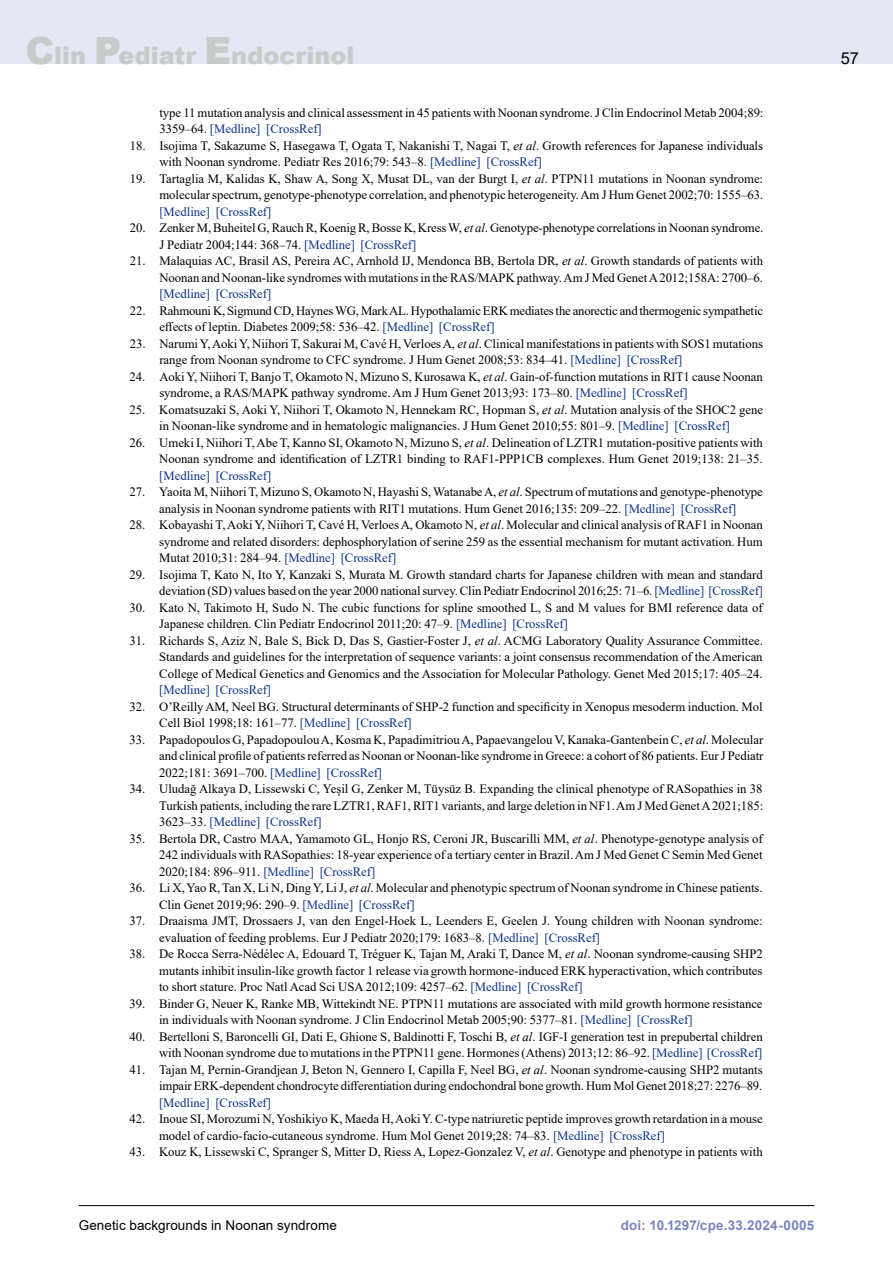
<style>
.page{position:relative;width:893px;height:1263px;background:#fff}
.page>*{position:absolute;margin:0;border:0;box-sizing:border-box;transform-origin:0 0}
.t1{font:900 24px "Arial";color:#c9caca}
.t2{font:16.5px "Arial";color:#000}
.t3{font:13.5px "Arial";letter-spacing:.005em;color:#000}
.t4{font:700 13.5px "Arial";letter-spacing:.015em;color:#7c86c1}
.t5{font:12.75px/16.5px "Times New Roman";letter-spacing:-.005em;color:#000}
.t6{font:12.75px "Times New Roman";letter-spacing:-.005em;color:#0c3388}
.s1{font-size:37.5px}
.s2{color:#0c3388}
.s3{font-style:italic}
</style>
<div class="page">
<div style="left:0;top:0;width:893px;height:64px;background:#e6e7f4"></div>
<hr style="left:79px;top:1205px;width:735px;height:1px;background:#000">
<h1 class="t1" style="left:26px;top:38px;width:330px"><span class="s1">C</span>lin <span class="s1">P</span>ediatr <span class="s1">E</span>ndocrinol</h1>
<p class="t5" style="left:159px;top:104px;width:606px">type 11 mutation analysis and clinical assessment in 45 patients with Noonan syndrome. J Clin Endocrinol Metab 2004;89:<br>3359–64. <span class="s2">[Medline] [CrossRef]</span></p>
<p class="t5" style="left:159px;top:137px;width:605px;text-indent:-30px">18. Isojima T, Sakazume S, Hasegawa T, Ogata T, Nakanishi T, Nagai T, <span class="s3">et al</span>. Growth references for Japanese individuals with Noonan syndrome. Pediatr Res 2016;79: 543–8. <span class="s2">[Medline] [CrossRef]</span></p>
<p class="t5" style="left:130px;top:170px;width:635px;text-align:right">19. Tartaglia M, Kalidas K, Shaw A, Song X, Musat DL, van der Burgt I, <span class="s3">et al</span>. PTPN11 mutations in Noonan syndrome: molecular spectrum, genotype-phenotype correlation, and phenotypic heterogeneity. Am J Hum Genet 2002;70: 1555–63.</p>
<p class="t6" style="left:159px;top:203px;width:113px">[Medline] [CrossRef]</p>
<p class="t5" style="left:159px;top:219px;width:606px;text-indent:-30px">20. Zenker M, Buheitel G, Rauch R, Koenig R, Bosse K, Kress W, <span class="s3">et al</span>. Genotype-phenotype correlations in Noonan syndrome.<br>J Pediatr 2004;144: 368–74. <span class="s2">[Medline] [CrossRef]</span></p>
<p class="t5" style="left:130px;top:252px;width:635px;text-align:right">21. Malaquias AC, Brasil AS, Pereira AC, Arnhold IJ, Mendonca BB, Bertola DR, <span class="s3">et al</span>. Growth standards of patients with<br>Noonan and Noonan-like syndromes with mutations in the RAS/MAPK pathway. Am J Med Genet A 2012;158A: 2700–6.</p>
<p class="t6" style="left:159px;top:285px;width:113px">[Medline] [CrossRef]</p>
<p class="t5" style="left:159px;top:302px;width:605px;text-indent:-30px">22. Rahmouni K, Sigmund CD, Haynes WG, Mark AL. Hypothalamic ERK mediates the anorectic and thermogenic sympathetic effects of leptin. Diabetes 2009;58: 536–42. <span class="s2">[Medline] [CrossRef]</span></p>
<p class="t5" style="left:159px;top:335px;width:605px;text-indent:-30px">23. Narumi Y, Aoki Y, Niihori T, Sakurai M, Cavé H, Verloes A, <span class="s3">et al</span>. Clinical manifestations in patients with SOS1 mutations range from Noonan syndrome to CFC syndrome. J Hum Genet 2008;53: 834–41. <span class="s2">[Medline] [CrossRef]</span></p>
<p class="t5" style="left:159px;top:368px;width:605px;text-indent:-30px">24. Aoki Y, Niihori T, Banjo T, Okamoto N, Mizuno S, Kurosawa K, <span class="s3">et al</span>. Gain-of-function mutations in RIT1 cause Noonan syndrome, a RAS/MAPK pathway syndrome. Am J Hum Genet 2013;93: 173–80. <span class="s2">[Medline] [CrossRef]</span></p>
<p class="t5" style="left:130px;top:401px;width:635px;text-align:center">25. Komatsuzaki S, Aoki Y, Niihori T, Okamoto N, Hennekam RC, Hopman S, <span class="s3">et al</span>. Mutation analysis of the SHOC2 gene in Noonan-like syndrome and in hematologic malignancies. J Hum Genet 2010;55: 801–9. <span class="s2">[Medline] [CrossRef]</span></p>
<p class="t5" style="left:130px;top:434px;width:635px;text-align:right">26. Umeki I, Niihori T, Abe T, Kanno SI, Okamoto N, Mizuno S, <span class="s3">et al</span>. Delineation of LZTR1 mutation-positive patients with<br>Noonan syndrome and identification of LZTR1 binding to RAF1-PPP1CB complexes. Hum Genet 2019;138: 21–35.</p>
<p class="t6" style="left:159px;top:467px;width:113px">[Medline] [CrossRef]</p>
<p class="t5" style="left:130px;top:483px;width:635px;text-align:center">27. Yaoita M, Niihori T, Mizuno S, Okamoto N, Hayashi S, Watanabe A, <span class="s3">et al</span>. Spectrum of mutations and genotype-phenotype analysis in Noonan syndrome patients with RIT1 mutations. Hum Genet 2016;135: 209–22. <span class="s2">[Medline] [CrossRef]</span></p>
<p class="t5" style="left:159px;top:516px;width:605px;text-align:justify;text-indent:-30px">28. Kobayashi T, Aoki Y, Niihori T, Cavé H, Verloes A, Okamoto N, <span class="s3">et al</span>. Molecular and clinical analysis of RAF1 in Noonan syndrome and related disorders: dephosphorylation of serine 259 as the essential mechanism for mutant activation. Hum Mutat 2010;31: 284–94. <span class="s2">[Medline] [CrossRef]</span></p>
<p class="t5" style="left:130px;top:566px;width:635px;text-align:right">29. Isojima T, Kato N, Ito Y, Kanzaki S, Murata M. Growth standard charts for Japanese children with mean and standard deviation (SD) values based on the year 2000 national survey. Clin Pediatr Endocrinol 2016;25: 71–6. <span class="s2">[Medline] [CrossRef]</span></p>
<p class="t5" style="left:159px;top:599px;width:605px;text-indent:-30px">30. Kato N, Takimoto H, Sudo N. The cubic functions for spline smoothed L, S and M values for BMI reference data of<br>Japanese children. Clin Pediatr Endocrinol 2011;20: 47–9. <span class="s2">[Medline] [CrossRef]</span></p>
<p class="t5" style="left:159px;top:632px;width:605px;text-align:justify;text-indent:-30px">31. Richards S, Aziz N, Bale S, Bick D, Das S, Gastier-Foster J, <span class="s3">et al</span>. ACMG Laboratory Quality Assurance Committee.<br>Standards and guidelines for the interpretation of sequence variants: a joint consensus recommendation of the American College of Medical Genetics and Genomics and the Association for Molecular Pathology. Genet Med 2015;17: 405–24.</p>
<p class="t6" style="left:159px;top:681px;width:113px">[Medline] [CrossRef]</p>
<p class="t5" style="left:159px;top:698px;width:605px;text-indent:-30px">32. O’Reilly AM, Neel BG. Structural determinants of SHP-2 function and specificity in Xenopus mesoderm induction. Mol<br>Cell Biol 1998;18: 161–77. <span class="s2">[Medline] [CrossRef]</span></p>
<p class="t5" style="left:159px;top:731px;width:606px;text-align:justify;text-indent:-30px">33. Papadopoulos G, Papadopoulou A, Kosma K, Papadimitriou A, Papaevangelou V, Kanaka-Gantenbein C, <span class="s3">et al</span>. Molecular and clinical profile of patients referred as Noonan or Noonan-like syndrome in Greece: a cohort of 86 patients. Eur J Pediatr 2022;181: 3691–700. <span class="s2">[Medline] [CrossRef]</span></p>
<p class="t5" style="left:159px;top:780px;width:606px;text-align:justify;text-indent:-30px">34. Uludağ Alkaya D, Lissewski C, Yeşil G, Zenker M, Tüysüz B. Expanding the clinical phenotype of RASopathies in 38<br>Turkish patients, including the rare LZTR1, RAF1, RIT1 variants, and large deletion in NF1. Am J Med Genet A 2021;185:<br>3623–33. <span class="s2">[Medline] [CrossRef]</span></p>
<p class="t5" style="left:159px;top:830px;width:605px;text-align:justify;text-indent:-30px">35. Bertola DR, Castro MAA, Yamamoto GL, Honjo RS, Ceroni JR, Buscarilli MM, <span class="s3">et al</span>. Phenotype-genotype analysis of 242 individuals with RASopathies: 18-year experience of a tertiary center in Brazil. Am J Med Genet C Semin Med Genet 2020;184: 896–911. <span class="s2">[Medline] [CrossRef]</span></p>
<p class="t5" style="left:159px;top:879px;width:605px;text-indent:-30px">36. Li X, Yao R, Tan X, Li N, Ding Y, Li J, <span class="s3">et al</span>. Molecular and phenotypic spectrum of Noonan syndrome in Chinese patients.<br>Clin Genet 2019;96: 290–9. <span class="s2">[Medline] [CrossRef]</span></p>
<p class="t5" style="left:159px;top:912px;width:605px;text-indent:-30px">37. Draaisma JMT, Drossaers J, van den Engel-Hoek L, Leenders E, Geelen J. Young children with Noonan syndrome: evaluation of feeding problems. Eur J Pediatr 2020;179: 1683–8. <span class="s2">[Medline] [CrossRef]</span></p>
<p class="t5" style="left:159px;top:945px;width:605px;text-align:justify;text-indent:-30px">38. De Rocca Serra-Nédélec A, Edouard T, Tréguer K, Tajan M, Araki T, Dance M, <span class="s3">et al</span>. Noonan syndrome-causing SHP2 mutants inhibit insulin-like growth factor 1 release via growth hormone-induced ERK hyperactivation, which contributes to short stature. Proc Natl Acad Sci USA 2012;109: 4257–62. <span class="s2">[Medline] [CrossRef]</span></p>
<p class="t5" style="left:159px;top:995px;width:605px;text-indent:-30px">39. Binder G, Neuer K, Ranke MB, Wittekindt NE. PTPN11 mutations are associated with mild growth hormone resistance in individuals with Noonan syndrome. J Clin Endocrinol Metab 2005;90: 5377–81. <span class="s2">[Medline] [CrossRef]</span></p>
<p class="t5" style="left:129px;top:1028px;width:635px;text-align:right">40. Bertelloni S, Baroncelli GI, Dati E, Ghione S, Baldinotti F, Toschi B, <span class="s3">et al</span>. IGF-I generation test in prepubertal children with Noonan syndrome due to mutations in the PTPN11 gene. Hormones (Athens) 2013;12: 86–92. <span class="s2">[Medline] [CrossRef]</span></p>
<p class="t5" style="left:129px;top:1061px;width:635px;text-align:right">41. Tajan M, Pernin-Grandjean J, Beton N, Gennero I, Capilla F, Neel BG, <span class="s3">et al</span>. Noonan syndrome-causing SHP2 mutants impair ERK-dependent chondrocyte differentiation during endochondral bone growth. Hum Mol Genet 2018;27: 2276–89.</p>
<p class="t6" style="left:159px;top:1094px;width:113px">[Medline] [CrossRef]</p>
<p class="t5" style="left:159px;top:1110px;width:605px;text-indent:-30px">42. Inoue SI, Morozumi N, Yoshikiyo K, Maeda H, Aoki Y. C-type natriuretic peptide improves growth retardation in a mouse model of cardio-facio-cutaneous syndrome. Hum Mol Genet 2019;28: 74–83. <span class="s2">[Medline] [CrossRef]</span></p>
<p class="t5" style="left:129px;top:1143px;width:635px">43. Kouz K, Lissewski C, Spranger S, Mitter D, Riess A, Lopez-Gonzalez V, <span class="s3">et al</span>. Genotype and phenotype in patients with</p>
<p class="t3" style="left:79px;top:1216px;width:260px">Genetic backgrounds in Noonan syndrome</p>
<p class="t4" style="left:621px;top:1216px;width:195px">doi: 10.1297/cpe.33.2024-0005</p>
<p class="t2" style="left:841px;top:47px;width:20px">57</p>
</div>
